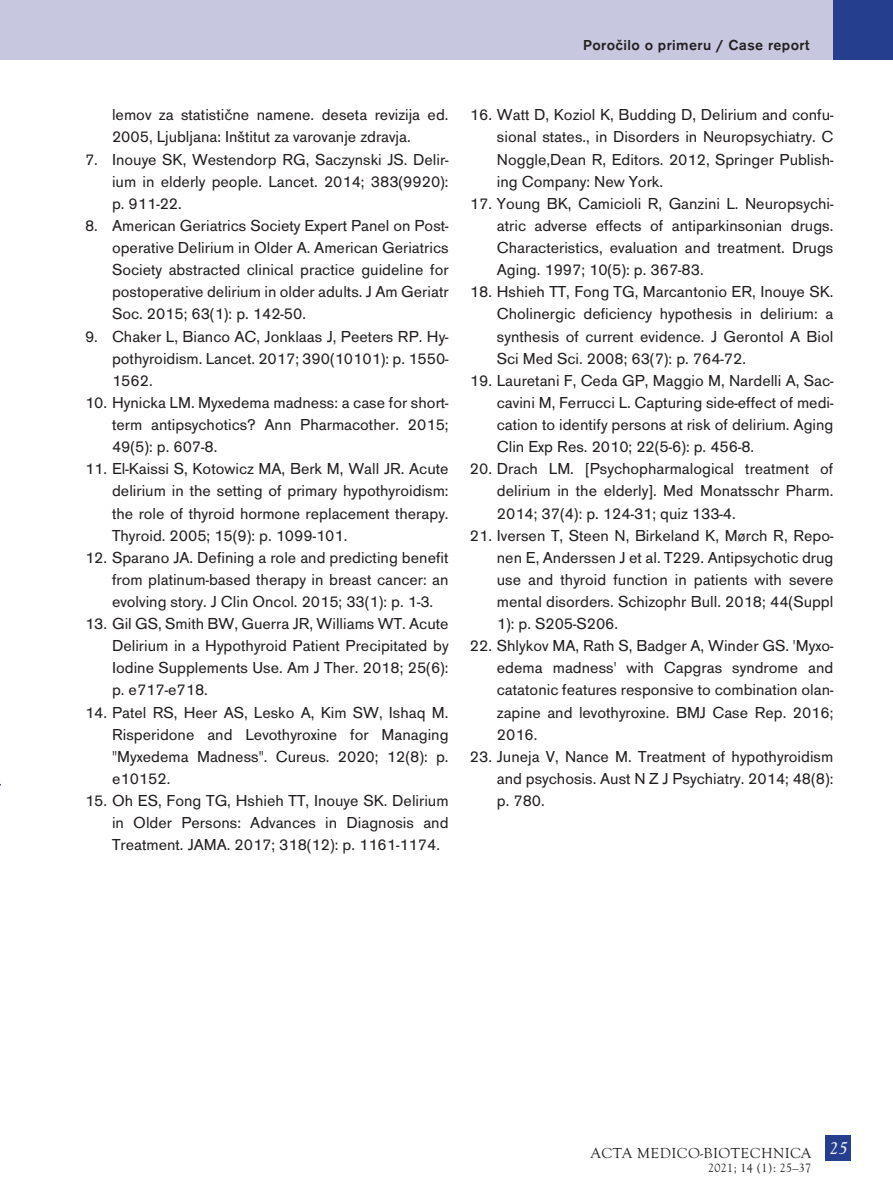
<style>
.page{position:relative;width:893px;height:1191px;background:#fff}
.page>*{position:absolute;margin:0;border:0;box-sizing:border-box;transform-origin:0 0}
.t1{font:italic 18px "Goudy Old Sty TCE";color:#fff}
.t2{font:16.5px/22px "Accius TCE";color:#231f20;text-align:justify}
.t3{font:500 15px "Accius TCE";letter-spacing:.025em;color:#231f20}
.t4{font:15px "Goudy Old Sty TCE";letter-spacing:.025em;color:#231f20}
.NOGA_letnik_LEVA{font:12px "MM Goudy";letter-spacing:.025em;color:#231f20}
.s1{font-family:"Arial";font-size:13.5px}
</style>
<div class="page">
<div style="left:825px;top:1135px;width:26px;height:26px;background:#253f8e"></div>
<div style="left:0;top:0;width:833px;height:60px;background:#c7c7e0"></div>
<div style="left:833px;top:0;width:60px;height:60px;background:#253f8e"></div>
<p class="t3" style="left:583px;top:36px;width:228px">Poročilo o primeru / Case report</p>
<p class="t2" style="left:112px;top:104px;width:338px">lemov za statistične namene. deseta revizija ed.<br>2005, Ljubljana: Inštitut za varovanje zdravja.</p>
<p class="t2" style="left:112px;top:148px;width:338px;text-indent:-27px">7. Inouye SK, Westendorp RG, Saczynski JS. Delir&shy;ium in elderly people. Lancet. 2014; 383(9920): p. 911-22.</p>
<p class="t2" style="left:112px;top:215px;width:338px;text-indent:-27px">8. American Geriatrics Society Expert Panel on Post&shy;operative Delirium in Older A. American Geriatrics Society abstracted clinical practice guideline for postoperative delirium in older adults. J Am Geriatr Soc. 2015; 63(1): p. 142-50.</p>
<p class="t2" style="left:112px;top:325px;width:338px;text-indent:-27px">9. Chaker L, Bianco AC, Jonklaas J, Peeters RP. Hy&shy;pothyroidism. Lancet. 2017; 390(10101): p. 1550- 1562.</p>
<p class="t2" style="left:112px;top:392px;width:338px;text-indent:-27px">10. Hynicka LM. Myxedema madness: a case for short&shy;term antipsychotics? Ann Pharmacother. 2015; 49(5): p. 607-8.</p>
<p class="t2" style="left:112px;top:458px;width:338px;text-indent:-27px">11. El-Kaissi S, Kotowicz MA, Berk M, Wall JR. Acute delirium in the setting of primary hypothyroidism: the role of thyroid hormone replacement therapy.<br>Thyroid. 2005; 15(9): p. 1099-101.</p>
<p class="t2" style="left:112px;top:546px;width:338px;text-indent:-27px">12. Sparano JA. Defining a role and predicting benefit from platinum-based therapy in breast cancer: an evolving story. J Clin Oncol. 2015; 33(1): p. 1-3.</p>
<p class="t2" style="left:112px;top:613px;width:338px;text-indent:-27px">13. Gil GS, Smith BW, Guerra JR, Williams WT. Acute Delirium in a Hypothyroid Patient Precipitated by Iodine Supplements Use. Am J Ther. 2018; 25(6): p. e717-e718.</p>
<p class="t2" style="left:112px;top:701px;width:338px;text-indent:-27px">14. Patel RS, Heer AS, Lesko A, Kim SW, Ishaq M.<br>Risperidone and Levothyroxine for Managing "Myxedema Madness". Cureus. 2020; 12(8): p. e10152.</p>
<p class="t2" style="left:112px;top:790px;width:338px;text-indent:-27px">15. Oh ES, Fong TG, Hshieh TT, Inouye SK. Delirium in Older Persons: Advances in Diagnosis and Treatment. JAMA. 2017; 318(12): p. 1161-1174.</p>
<p class="t2" style="left:497px;top:104px;width:338px;text-indent:-27px">16. Watt D, Koziol K, Budding D, Delirium and confu&shy;sional states., in Disorders in Neuropsychiatry. C Noggle,Dean R, Editors. 2012, Springer Publish&shy;ing Company: New York.</p>
<p class="t2" style="left:497px;top:193px;width:338px;text-indent:-27px">17. Young BK, Camicioli R, Ganzini L. Neuropsychi&shy;atric adverse effects of antiparkinsonian drugs.<br>Characteristics, evaluation and treatment. Drugs Aging. 1997; 10(5): p. 367-83.</p>
<p class="t2" style="left:497px;top:281px;width:338px;text-indent:-27px">18. Hshieh TT, Fong TG, Marcantonio ER, Inouye SK.<br>Cholinergic deficiency hypothesis in delirium: a synthesis of current evidence. J Gerontol A Biol Sci Med Sci. 2008; 63(7): p. 764-72.</p>
<p class="t2" style="left:497px;top:369px;width:338px;text-indent:-27px">19. Lauretani F, Ceda GP, Maggio M, Nardelli A, Sac&shy;cavini M, Ferrucci L. Capturing side-effect of medi&shy;cation to identify persons at risk of delirium. Aging Clin Exp Res. 2010; 22(5-6): p. 456-8.</p>
<p class="t2" style="left:497px;top:458px;width:338px;text-indent:-27px">20. Drach LM. [Psychopharmalogical treatment of delirium in the elderly]. Med Monatsschr Pharm.<br>2014; 37(4): p. 124-31; quiz 133-4.</p>
<p class="t2" style="left:497px;top:524px;width:338px;text-indent:-27px">21. Iversen T, Steen N, Birkeland K, M<span class="s1">ø</span>rch R, Repo&shy;nen E, Anderssen J et al. T229. Antipsychotic drug use and thyroid function in patients with severe mental disorders. Schizophr Bull. 2018; 44(Suppl 1): p. S205-S206.</p>
<p class="t2" style="left:497px;top:635px;width:338px;text-indent:-27px">22. Shlykov MA, Rath S, Badger A, Winder GS. 'Myxo&shy;edema madness' with Capgras syndrome and catatonic features responsive to combination olan&shy;zapine and levothyroxine. BMJ Case Rep. 2016; 2016.</p>
<p class="t2" style="left:497px;top:745px;width:338px;text-indent:-27px">23. Juneja V, Nance M. Treatment of hypothyroidism and psychosis. Aust N Z J Psychiatry. 2014; 48(8): p. 780.</p>
<p class="t4" style="left:591px;top:1144px;width:222px">ACTA MEDICO-BIOTECHNICA</p>
<p class="NOGA_letnik_LEVA" style="left:708px;top:1160px;width:105px">2021; 14 (1): 25–37</p>
<p class="t1" style="left:829px;top:1138px;width:19px">25</p>
</div>
